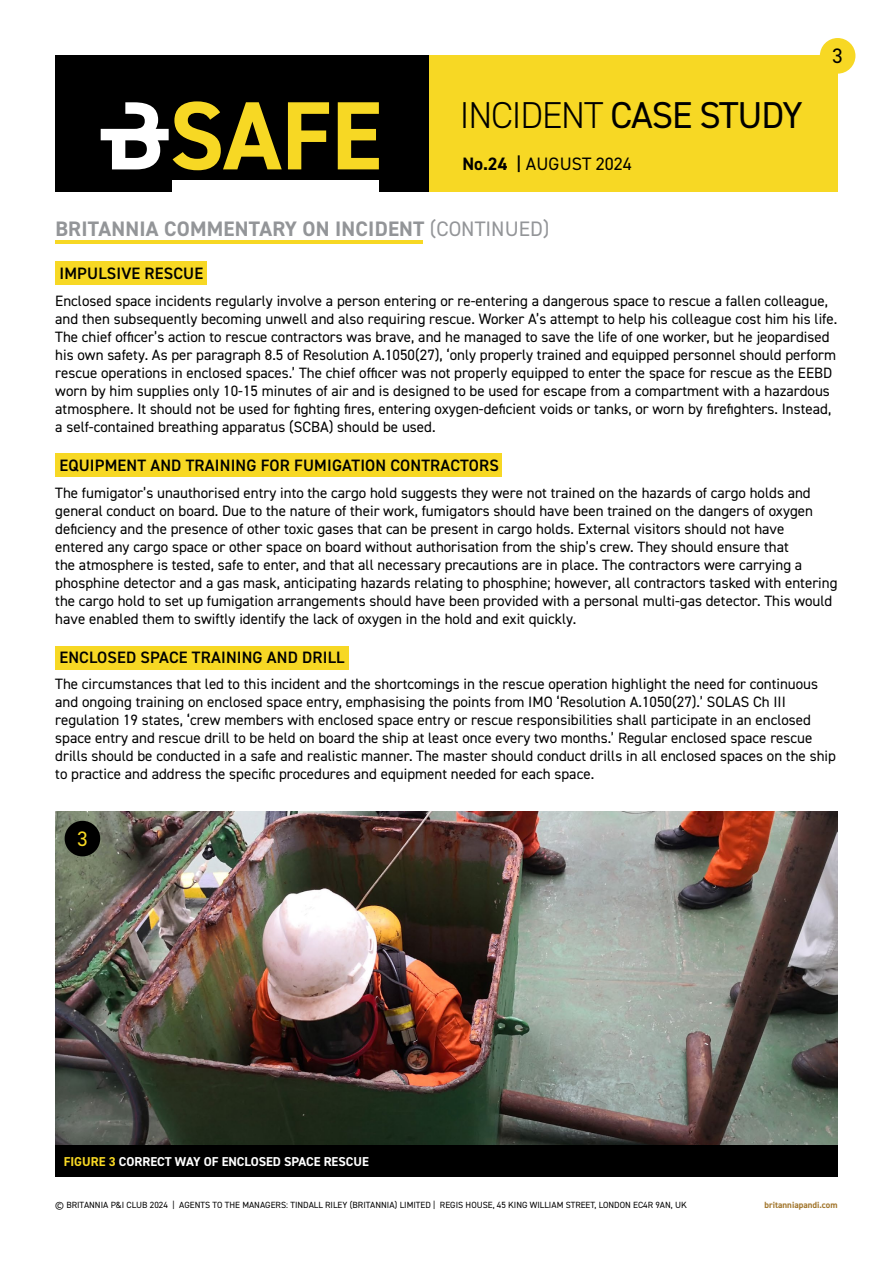
<style>
.page{position:relative;width:893px;height:1263px;background:#fff}
.page>*{position:absolute;margin:0;border:0;box-sizing:border-box;transform-origin:0 0}
.t1{font:37.5px "DIN2014";letter-spacing:-.03em;color:#000}
.t2{font:700 21px "DIN2014";letter-spacing:.01em;color:#939598}
.t3{font:21px "DIN2014";color:#000}
.t4{font:21px "DIN2014";color:#f7d823}
.t5{font:18px "DIN2014";color:#000}
.t6{font:600 16.5px "DIN2014";letter-spacing:.01em;color:#000}
.t7{font:15px/18px "DIN2014";color:#000}
.t8{font:700 12.9px "DIN2014";color:#fff}
.t9{font:9px "DIN2014";color:#000}
.t10{font:700 9px "DIN2014";color:#a1752b}
.s1{font-weight:300}
.s2{font-weight:700}
.s3{font-weight:600}
.s4{font-weight:400}
.s5{color:#f7d824}
</style>
<div class="page">
<div style="left:55px;top:55px;width:374px;height:137px;background:#000"></div>
<div style="left:429px;top:55px;width:409px;height:137px;background:#f7d824"></div>
<svg style="left:101px;top:101px;width:278px;height:69px"></svg>
<div style="left:173px;top:181px;width:206px;height:14px;background:#fff"></div>
<div style="left:820px;top:38px;width:35px;height:36px;background:#f7d824;border-radius:50%"></div>
<div style="left:55px;top:261px;width:152px;height:24px;background:#f7d824"></div>
<div style="left:55px;top:453px;width:447px;height:24px;background:#f7d824"></div>
<hr style="left:55px;top:240px;width:368px;height:4px;background:#f7d824">
<div style="left:55px;top:646px;width:294px;height:23px;background:#f7d824"></div>
<img style="left:55px;top:811px;width:783px;height:334px">
<div style="left:65px;top:821px;width:35px;height:35px;background:#000;border-radius:50%"></div>
<div style="left:55px;top:1145px;width:783px;height:32px;background:#000"></div>
<h1 class="t1" style="left:460px;top:92px;width:345px"><span class="s1">INCIDENT</span> CASE STUDY</h1>
<p class="t5" style="left:462px;top:153px;width:171px"><span class="s2">No.24</span> <span class="s3">|</span> AUGUST 2024</p>
<h2 class="t3" style="left:832px;top:43px;width:12px">3</h2>
<h2 class="t2" style="left:55px;top:215px;width:496px">BRITANNIA COMMENTARY ON INCIDENT <span class="s4">(CONTINUED)</span></h2>
<p class="t6" style="left:59px;top:263px;width:145px">IMPULSIVE RESCUE</p>
<p class="t7" style="left:55px;top:291px;width:784px">Enclosed space incidents regularly involve a person entering or re-entering a dangerous space to rescue a fallen colleague, and then subsequently becoming unwell and also requiring rescue. Worker A’s attempt to help his colleague cost him his life.<br>The chief officer’s action to rescue contractors was brave, and he managed to save the life of one worker, but he jeopardised his own safety. As per paragraph 8.5 of Resolution A.1050(27), ‘only properly trained and equipped personnel should perform rescue operations in enclosed spaces.’ The chief officer was not properly equipped to enter the space for rescue as the EEBD worn by him supplies only 10-15 minutes of air and is designed to be used for escape from a compartment with a hazardous atmosphere. It should not be used for fighting fires, entering oxygen-deficient voids or tanks, or worn by firefighters. Instead, a self-contained breathing apparatus (SCBA) should be used.</p>
<p class="t6" style="left:59px;top:454px;width:441px">EQUIPMENT AND TRAINING FOR FUMIGATION CONTRACTORS</p>
<p class="t7" style="left:55px;top:483px;width:784px">The fumigator’s unauthorised entry into the cargo hold suggests they were not trained on the hazards of cargo holds and general conduct on board. Due to the nature of their work, fumigators should have been trained on the dangers of oxygen deficiency and the presence of other toxic gases that can be present in cargo holds. External visitors should not have<br>entered any cargo space or other space on board without authorisation from the ship’s crew. They should ensure that<br>the atmosphere is tested, safe to enter, and that all necessary precautions are in place. The contractors were carrying a phosphine detector and a gas mask, anticipating hazards relating to phosphine; however, all contractors tasked with entering the cargo hold to set up fumigation arrangements should have been provided with a personal multi-gas detector. This would have enabled them to swiftly identify the lack of oxygen in the hold and exit quickly.</p>
<p class="t6" style="left:59px;top:646px;width:286px">ENCLOSED SPACE TRAINING AND DRILL</p>
<p class="t7" style="left:55px;top:675px;width:782px">The circumstances that led to this incident and the shortcomings in the rescue operation highlight the need for continuous and ongoing training on enclosed space entry, emphasising the points from IMO ‘Resolution A.1050(27).’ SOLAS Ch III regulation 19 states, ‘crew members with enclosed space entry or rescue responsibilities shall participate in an enclosed space entry and rescue drill to be held on board the ship at least once every two months.’ Regular enclosed space rescue drills should be conducted in a safe and realistic manner. The master should conduct drills in all enclosed spaces on the ship to practice and address the specific procedures and equipment needed for each space.</p>
<h2 class="t4" style="left:77px;top:825px;width:12px">3</h2>
<p class="t8" style="left:64px;top:1153px;width:307px"><span class="s5">FIGURE 3</span> CORRECT WAY OF ENCLOSED SPACE RESCUE</p>
<p class="t9" style="left:55px;top:1199px;width:633px">© BRITANNIA P&amp;I CLUB 2024 | AGENTS TO THE MANAGERS: TINDALL RILEY (BRITANNIA) LIMITED | REGIS HOUSE, 45 KING WILLIAM STREET, LONDON EC4R 9AN, UK</p>
<p class="t10" style="left:765px;top:1199px;width:74px">britanniapandi.com</p>
</div>
